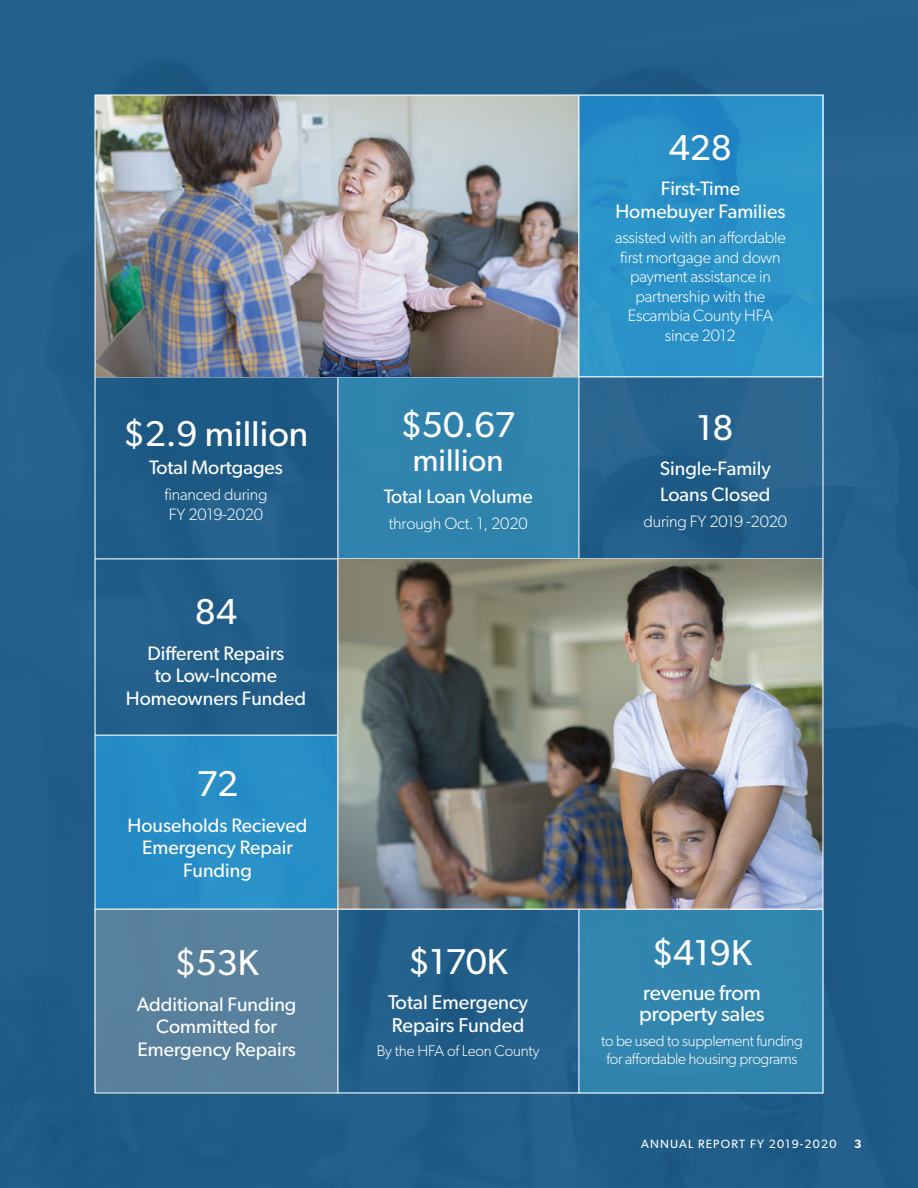
<style>
.page{position:relative;width:918px;height:1188px;background:#225f8a}
.page>*{position:absolute;margin:0;border:0;box-sizing:border-box;transform-origin:0 0}
.t1{font:36px "Gibson";color:#fff}
.t2{font:31.5px "Gibson";color:#fff}
.t3{font:21.3px/21.3px "Gibson";letter-spacing:-.01em;color:#fff}
.t4{font:19.95px/22.5px "Gibson";color:#fff}
.t5{font:19.5px/22.4px "Gibson";color:#fff;text-align:center}
.t6{font:300 16.5px/19.5px "Gibson";letter-spacing:-.01em;color:#fff}
.t7{font:300 15.45px/17.7px "Gibson";letter-spacing:-.02em;color:#fff;text-align:center}
.t8{font:12px "Gibson";letter-spacing:.1em;color:#fff}
.t9{font:600 12px "Gibson";color:#fff}
</style>
<div class="page">
<div style="left:95px;top:735px;width:243px;height:173px;background:#268ec7"></div>
<div style="left:579px;top:910px;width:245px;height:184px;background:#3186af"></div>
<div style="left:94px;top:909px;width:244px;height:183px;background:#58819e"></div>
<div style="left:338px;top:377px;width:240px;height:181px;background:#2f83ad"></div>
<hr style="left:95px;top:376px;width:728px;height:1px;background:#fff">
<hr style="left:95px;top:558px;width:728px;height:1px;background:#fff">
<hr style="left:95px;top:735px;width:243px;height:1px;background:#fff">
<img style="left:338px;top:559px;width:484px;height:350px">
<img style="left:97px;top:96px;width:481px;height:280px">
<div style="left:578px;top:95px;width:246px;height:281px;background:linear-gradient(to bottom,#278ec7,#2e96c9)"></div>
<hr style="left:337px;top:377px;width:1px;height:717px;background:#fff">
<hr style="left:578px;top:910px;width:1px;height:184px;background:#fff">
<hr style="left:578px;top:95px;width:1px;height:463px;background:#fff">
<hr style="left:95px;top:909px;width:728px;height:1px;background:#fff">
<h1 class="t1" style="left:124px;top:412px;width:186px">$2.9 million</h1>
<p class="t5" style="left:149px;top:456px;width:135px">Total Mortgages</p>
<p class="t6" style="left:165px;top:484px;width:104px">financed during<br>FY 2019-2020</p>
<h1 class="t1" style="left:195px;top:590px;width:44px">84</h1>
<p class="t5" style="left:126px;top:642px;width:182px">Different Repairs<br>to Low-Income<br>Homeowners Funded</p>
<h1 class="t1" style="left:197px;top:762px;width:43px">72</h1>
<p class="t5" style="left:128px;top:814px;width:181px">Households Recieved<br>Emergency Repair<br>Funding</p>
<h1 class="t1" style="left:175px;top:941px;width:86px">$53K</h1>
<p class="t5" style="left:137px;top:992px;width:161px">Additional Funding<br>Committed for<br>Emergency Repairs</p>
<h1 class="t1" style="left:401px;top:402px;width:116px">$50.67</h1>
<h2 class="t2" style="left:413px;top:441px;width:92px">million</h2>
<p class="t5" style="left:384px;top:485px;width:150px">Total Loan Volume</p>
<p class="t6" style="left:389px;top:514px;width:140px">through Oct. 1, 2020</p>
<h1 class="t1" style="left:669px;top:126px;width:65px">428</h1>
<p class="t5" style="left:615px;top:177px;width:172px">First-Time<br>Homebuyer Families</p>
<p class="t6" style="left:615px;top:228px;width:172px;text-align:center">assisted with an affordable first mortgage and down payment assistance in partnership with the<br>Escambia County HFA since 2012</p>
<h1 class="t1" style="left:697px;top:406px;width:38px">18</h1>
<p class="t5" style="left:660px;top:455px;width:112px;line-height:25.5px;text-align:left">Single-Family<br>Loans Closed</p>
<p class="t6" style="left:644px;top:511px;width:145px">during FY 2019 -2020</p>
<h1 class="t1" style="left:409px;top:939px;width:101px">$170K</h1>
<p class="t4" style="left:388px;top:991px;width:142px">Total Emergency<br>Repairs Funded</p>
<p class="t7" style="left:377px;top:1042px;width:164px">By the HFA of Leon County</p>
<h1 class="t1" style="left:652px;top:931px;width:101px">$419K</h1>
<p class="t3" style="left:639px;top:982px;width:127px">revenue from property sales</p>
<p class="t7" style="left:601px;top:1032px;width:203px">to be used to supplement funding for affordable housing programs</p>
<p class="t8" style="left:641px;top:1137px;width:197px">ANNUAL REPORT FY 2019-2020</p>
<p class="t9" style="left:854px;top:1137px;width:9px">3</p>
</div>
